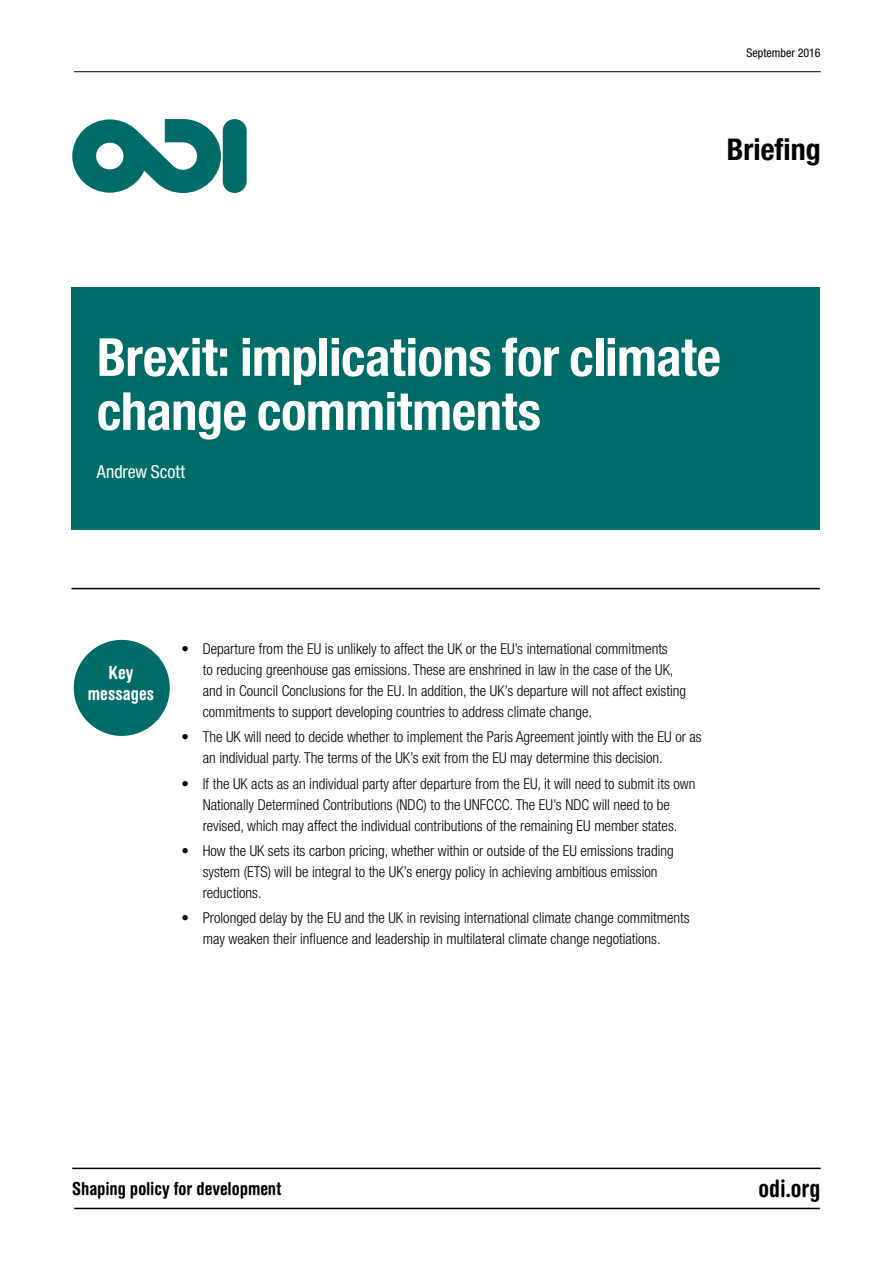
<style>
.page{position:relative;width:893px;height:1263px;background:#fff}
.page>*{position:absolute;margin:0;border:0;box-sizing:border-box;transform-origin:0 0}
.t1{font:700 condensed 52.5px/54px "Helvetica Neue LT Std";letter-spacing:-.01em;color:#fff}
.t2{font:700 condensed 30px "Helvetica Neue LT Std";color:#000}
.t3{font:700 condensed 24px "Helvetica Rounded LT Std";letter-spacing:-.005em;color:#000}
.t4{font:700 condensed 18px "Helvetica Rounded LT Std";letter-spacing:-.005em;color:#000}
.t5{font:condensed 18px "Helvetica Neue LT Std";letter-spacing:-.005em;color:#fff}
.t6{font:700 condensed 18px/21px "Helvetica Rounded LT Std";letter-spacing:.005em;color:#fff;text-align:center}
.t7{font:300 condensed 15px/21px "Helvetica Neue LT Std";color:#000}
.t8{font:condensed 12px "Helvetica Neue LT Std";color:#000}
</style>
<div class="page">
<svg style="left:72px;top:119px;width:149px;height:74px"></svg>
<div style="left:223px;top:119px;width:24px;height:74px;background:#006c67;border-radius:12px"></div>
<div style="left:71px;top:287px;width:749px;height:242px;background:#006c67"></div>
<hr style="left:74px;top:71px;width:747px;height:1px;background:#000">
<hr style="left:71px;top:588px;width:749px;height:1px;background:#000">
<hr style="left:74px;top:1208px;width:746px;height:1px;background:#000">
<hr style="left:72px;top:1167px;width:749px;height:2px;background:#000">
<div style="left:74px;top:640px;width:96px;height:96px;background:#006c67;border-radius:50%"></div>
<p class="t8" style="left:747px;top:46px;width:76px">September 2016</p>
<h2 class="t2" style="left:727px;top:131px;width:95px">Briefing</h2>
<h1 class="t1" style="left:97px;top:329px;width:625px">Brexit: implications for climate change commitments</h1>
<p class="t5" style="left:97px;top:461px;width:90px">Andrew Scott</p>
<p class="t6" style="left:88px;top:662px;width:68px">Key messages</p>
<p class="t7" style="left:203px;top:638px;width:485px;text-indent:-21px">• Departure from the EU is unlikely to affect the UK or the EU’s international commitments<br>to reducing greenhouse gas emissions. These are enshrined in law in the case of the UK, and in Council Conclusions for the EU. In addition, the UK’s departure will not affect existing commitments to support developing countries to address climate change.</p>
<p class="t7" style="left:203px;top:726px;width:500px;text-indent:-21px">• The UK will need to decide whether to implement the Paris Agreement jointly with the EU or as an individual party. The terms of the UK’s exit from the EU may determine this decision.</p>
<p class="t7" style="left:181px;top:773px;width:515px;text-align:center">• If the UK acts as an individual party after departure from the EU, it will need to submit its own<br>Nationally Determined Contributions (NDC) to the UNFCCC. The EU’s NDC will need to be<br>revised, which may affect the individual contributions of the remaining EU member states.</p>
<p class="t7" style="left:203px;top:840px;width:472px;text-indent:-21px">• How the UK sets its carbon pricing, whether within or outside of the EU emissions trading system (ETS) will be integral to the UK’s energy policy in achieving ambitious emission reductions.</p>
<p class="t7" style="left:181px;top:907px;width:510px;text-align:center">• Prolonged delay by the EU and the UK in revising international climate change commitments may weaken their influence and leadership in multilateral climate change negotiations.</p>
<p class="t4" style="left:72px;top:1177px;width:210px">Shaping policy for development</p>
<h3 class="t3" style="left:759px;top:1174px;width:64px">odi.org</h3>
</div>
